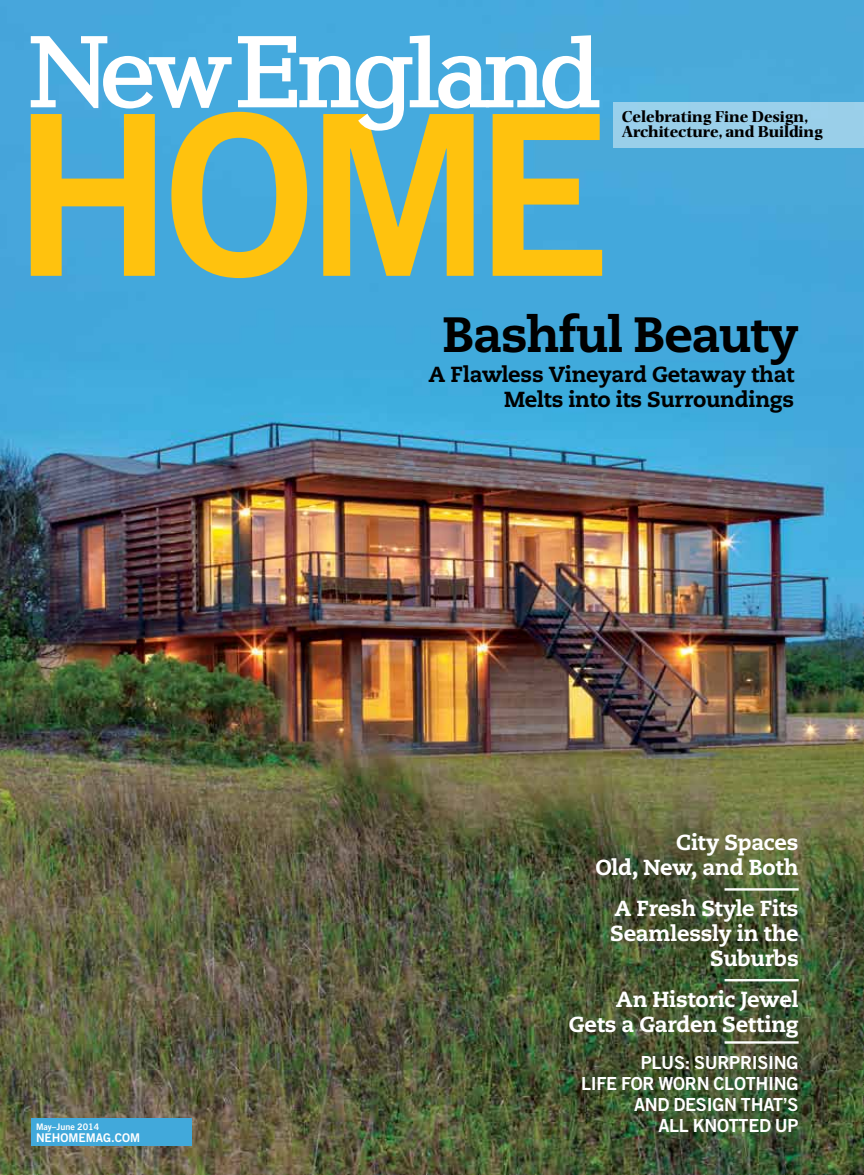
<style>
.page{position:relative;width:864px;height:1175px;background:#fff}
.page>*{position:absolute;margin:0;border:0;box-sizing:border-box;transform-origin:0 0}
.t1{font:800 49.5px "Caecilia LT Std";letter-spacing:-.025em;color:#000}
.t2{font:800 21.75px/24.8px "Caecilia LT Std";letter-spacing:-.01em;color:#fff;text-align:right}
.t3{font:800 21.75px/24.8px "Caecilia LT Std";letter-spacing:-.015em;color:#000;text-align:right}
.t4{font:18px "Trade Gothic Bold Two";letter-spacing:-.015em;color:#fff}
.t5{font:700 16.5px/15px "Photina";letter-spacing:-.01em;color:#000}
.t6{font:12px "Trade Gothic Bold Two";color:#fff}
.t7{font:9px "Trade Gothic Bold Two";color:#fff}
</style>
<div class="page">
<img style="left:0;top:0;width:864px;height:1174px">
<div style="left:32px;top:1118px;width:160px;height:27px;background:#41a9db"></div>
<div style="left:613px;top:102px;width:251px;height:45px;background:#9acfe9"></div>
<svg style="left:31px;top:112px;width:571px;height:166px;background:#a5b571"></svg>
<svg style="left:31px;top:36px;width:201px;height:72px"></svg>
<svg style="left:238px;top:35px;width:361px;height:96px"></svg>
<hr style="left:725px;top:888px;width:74px;height:2px;background:#fff">
<hr style="left:725px;top:979px;width:74px;height:2px;background:#fff">
<hr style="left:725px;top:1041px;width:74px;height:2px;background:#fff">
<p class="t7" style="left:36px;top:1121px;width:65px">MAY–JUNE 2014</p>
<p class="t6" style="left:36px;top:1130px;width:106px">NEHOMEMAG.COM</p>
<p class="t5" style="left:622px;top:109px;width:203px">Celebrating Fine Design,<br>Architecture, and Building</p>
<h1 class="t1" style="left:442px;top:304px;width:358px">Bashful Beauty</h1>
<p class="t3" style="left:429px;top:362px;width:367px">A Flawless Vineyard Getaway that<br>Melts into its Surroundings</p>
<p class="t2" style="left:595px;top:830px;width:205px">City Spaces<br>Old, New, and Both</p>
<p class="t2" style="left:610px;top:896px;width:190px">A Fresh Style Fits<br>Seamlessly in the<br>Suburbs</p>
<p class="t2" style="left:569px;top:987px;width:231px">An Historic Jewel<br>Gets a Garden Setting</p>
<p class="t4" style="left:641px;top:1051px;width:146px">PLUS: SURPRISING</p>
<p class="t4" style="left:581px;top:1072px;width:205px">LIFE FOR WORN CLOTH ING</p>
<p class="t4" style="left:634px;top:1093px;width:166px">AN D DESIGN THAT’S</p>
<p class="t4" style="left:658px;top:1114px;width:140px">ALL KNOTTED UP</p>
</div>
